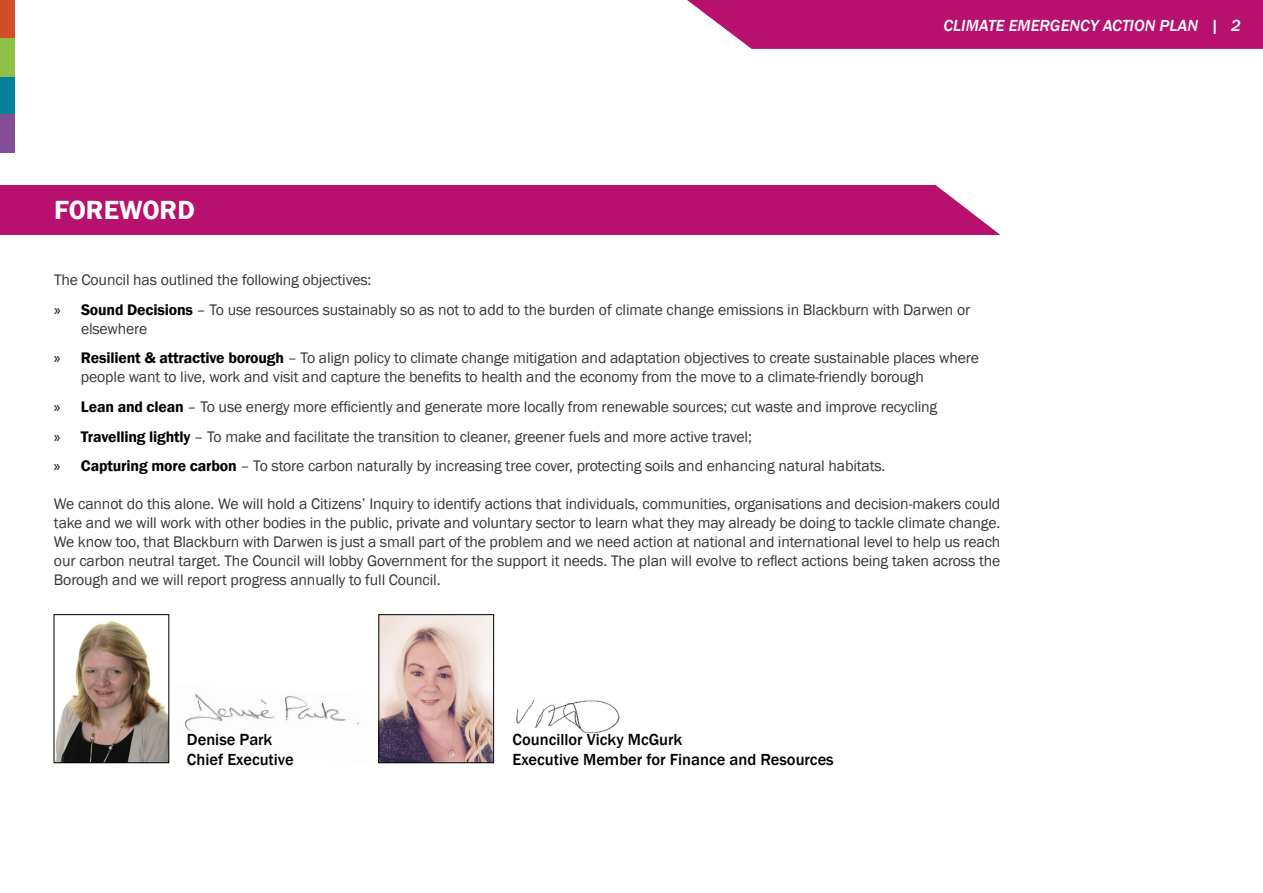
<style>
.page{position:relative;width:1263px;height:893px;background:#fff}
.page>*{position:absolute;margin:0;border:0;box-sizing:border-box;transform-origin:0 0}
.t1{font:600 27px "Franklin Gothic";color:#fff}
.t2{font:500 16.5px/19.8px "Franklin Gothic";color:#000}
.t3{font:italic 500 16.5px "Franklin Gothic";color:#fff}
.t4{font:15.75px/29.7px "Franklin Gothic";letter-spacing:-.01em;color:#373636}
.s1{font-family:"Myriad Pro";color:#000}
.s2{font-weight:600;color:#000}
</style>
<div class="page">
<div style="left:0;top:0;width:15px;height:38px;background:#d34d29"></div>
<div style="left:0;top:77px;width:15px;height:38px;background:#048299"></div>
<div style="left:0;top:38px;width:15px;height:39px;background:#8ec045"></div>
<div style="left:0;top:115px;width:15px;height:38px;background:#824d94"></div>
<img style="left:381px;top:616px;width:111px;height:145px">
<div style="left:379px;top:614px;width:115px;height:149px;border:1px solid #000"></div>
<img style="left:56px;top:621px;width:111px;height:140px">
<div style="left:54px;top:614px;width:115px;height:149px;border:1px solid #000"></div>
<img style="left:184px;top:694px;width:175px;height:38px">
<img style="left:516px;top:700px;width:104px;height:33px">
<div style="left:0;top:185px;width:1000px;height:50px;background:#b7106f"></div>
<svg style="left:687px;top:0;width:576px;height:49px;background:#bb1d77"></svg>
<h1 class="t1" style="left:54px;top:193px;width:142px">FOREWORD</h1>
<p class="t3" style="left:943px;top:16px;width:299px">CLIMATE EMERGENCY ACTION PLAN | 2</p>
<p class="t4" style="left:54px;top:265px;width:918px">The Council has outlined the following objectives:<br><span class="s1">»</span> <span class="s2">Sound Decisions</span> – To use resources sustainably so as not to add to the burden of climate change emissions in Blackburn with Darwen or</p>
<p class="t4" style="left:54px;top:314px;width:927px;text-indent:27px">elsewhere<br><span class="s1">»</span> <span class="s2">Resilient &amp; attractive borough</span> – To align policy to climate change mitigation and adaptation objectives to create sustainable places where</p>
<p class="t4" style="left:54px;top:362px;width:885px;text-indent:27px">people want to live, work and visit and capture the benefits to health and the economy from the move to a climate-friendly borough<br><span class="s1">»</span> <span class="s2">Lean and clean</span> – To use energy more efficiently and generate more locally from renewable sources; cut waste and improve recycling <span class="s1">»</span> <span class="s2">Travelling lightly</span> – To make and facilitate the transition to cleaner, greener fuels and more active travel;<br><span class="s1">»</span> <span class="s2">Capturing more carbon</span> – To store carbon naturally by increasing tree cover, protecting soils and enhancing natural habitats.</p>
<p class="t4" style="left:54px;top:495px;width:948px;line-height:18.9px;text-align:justify">We cannot do this alone. We will hold a Citizens’ Inquiry to identify actions that individuals, communities, organisations and decision-makers could take and we will work with other bodies in the public, private and voluntary sector to learn what they may already be doing to tackle climate change.<br>We know too, that Blackburn with Darwen is just a small part of the problem and we need action at national and international level to help us reach our carbon neutral target. The Council will lobby Government for the support it needs. The plan will evolve to reflect actions being taken across the Borough and we will report progress annually to full Council.</p>
<p class="t2" style="left:187px;top:730px;width:108px">Denise Park<br>Chief Executive</p>
<p class="t2" style="left:513px;top:730px;width:323px">Councillor Vicky McGurk<br>Executive Member for Finance and Resources</p>
</div>
